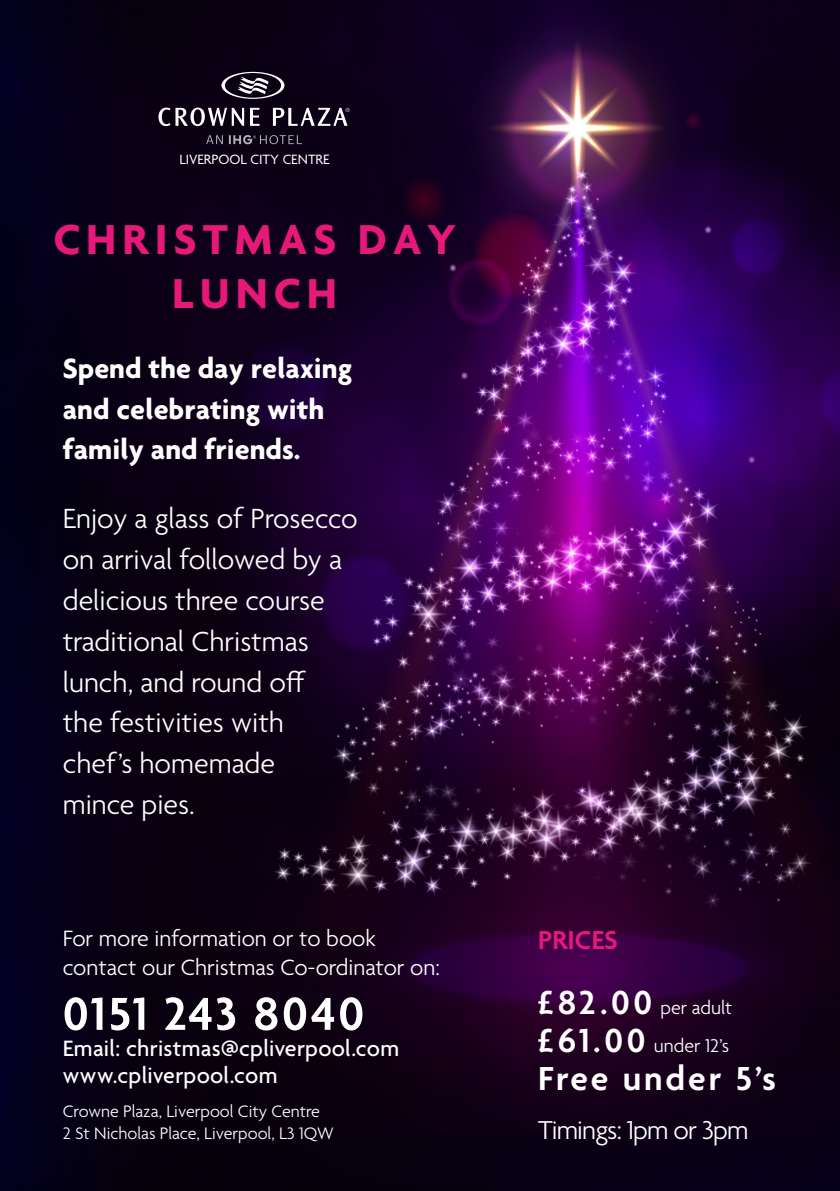
<style>
.page{position:relative;width:840px;height:1191px;background:#fff}
.page>*{position:absolute;margin:0;border:0;box-sizing:border-box;transform-origin:0 0}
.t1{font:600 50px "Agenda";letter-spacing:.045em;color:#fff}
.t2{font:700 45.2px/54.2px "Agenda";letter-spacing:.135em;color:#e6197a;text-align:center}
.t3{font:600 36px "Agenda";letter-spacing:.08em;color:#fff}
.t4{font:300 30px/40.8px "Agenda";color:#fff}
.t5{font:700 30px/40.8px "Agenda";color:#fff}
.t6{font:300 28px "Agenda";letter-spacing:-.03em;color:#fff}
.t7{font:600 28px "Agenda";color:#e6197a}
.t8{font:300 24px/29.4px "Agenda";color:#fff}
.t9{font:500 24px/26.6px "Agenda";letter-spacing:.01em;color:#fff}
.t10{font:300 20px/37.8px "Agenda";color:#fff}
.t11{font:300 18px/22.2px "Agenda";color:#fff}
.t12{font:14.6px "Agenda";letter-spacing:-.005em;color:#fff}
.s1{font-weight:600;font-size:36px}
</style>
<div class="page">
<img style="left:0;top:0;width:839px;height:1191px">
<svg style="left:158px;top:72px;width:191px;height:54px;background:#2e2736"></svg>
<svg style="left:206px;top:135px;width:96px;height:9px"></svg>
<p class="t12" style="left:179px;top:151px;width:152px">LIVERPOOL CITY CENTRE</p>
<p class="t2" style="left:53px;top:211px;width:404px">CHRISTMAS DAY<br>LUNCH</p>
<p class="t5" style="left:63px;top:347px;width:291px">Spend the day relaxing and celebrating with family and friends.</p>
<p class="t4" style="left:63px;top:500px;width:296px">Enjoy a glass of Prosecco on arrival followed by a delicious three course traditional Christmas lunch, and round off<br>the festivities with chef’s homemade<br>mince pies.</p>
<p class="t8" style="left:63px;top:925px;width:378px">For more information or to book contact our Christmas Co-ordinator on:</p>
<p class="t1" style="left:63px;top:987px;width:303px">0151 243 8040</p>
<p class="t9" style="left:63px;top:1037px;width:338px">Email: christmas@cpliverpool.com www.cpliverpool.com</p>
<p class="t11" style="left:63px;top:1100px;width:272px">Crowne Plaza, Liverpool City Centre<br>2 St Nicholas Place, Liverpool, L3 1QW</p>
<p class="t7" style="left:537px;top:924px;width:81px">PRICES</p>
<p class="t10" style="left:537px;top:990px;width:196px"><span class="s1">£82.00</span> per adult <span class="s1">£61.00</span> under 12’s</p>
<p class="t3" style="left:537px;top:1058px;width:239px">Free under 5’s</p>
<p class="t6" style="left:537px;top:1114px;width:212px">Timings: 1pm or 3pm</p>
</div>
